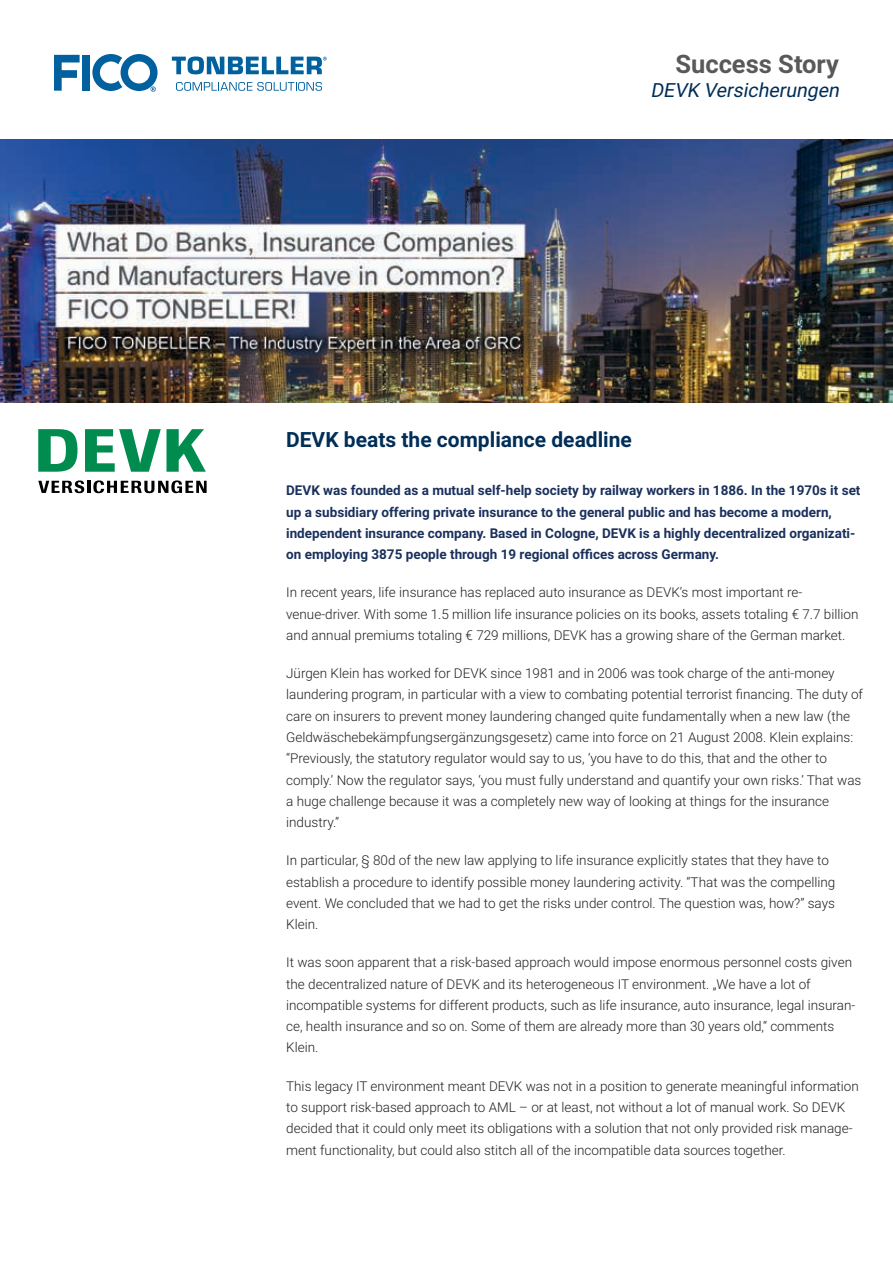
<style>
.page{position:relative;width:893px;height:1263px;background:#fff}
.page>*{position:absolute;margin:0;border:0;box-sizing:border-box;transform-origin:0 0}
.t1{font:700 25.5px "Roboto";color:#58595b}
.t2{font:700 21px "Roboto";color:#002e57}
.t3{font:italic 900 19.5px "Roboto";color:#002e57}
.t4{font:300 13.5px/21.3px "Roboto";color:#231f20}
.t5{font:700 13.5px/21.3px "Roboto";color:#1a305c}
</style>
<div class="page">
<svg style="left:38px;top:429px;width:40px;height:43px"></svg>
<svg style="left:85px;top:429px;width:121px;height:43px"></svg>
<svg style="left:38px;top:480px;width:169px;height:13px"></svg>
<img style="left:0;top:139px;width:893px;height:264px">
<svg style="left:54px;top:55px;width:26px;height:36px"></svg>
<div style="left:82px;top:55px;width:8px;height:36px;background:#00619e"></div>
<svg style="left:172px;top:57px;width:155px;height:17px"></svg>
<svg style="left:176px;top:82px;width:146px;height:9px"></svg>
<svg style="left:92px;top:54px;width:66px;height:38px"></svg>
<h1 class="t1" style="left:675px;top:46px;width:165px">Success Story</h1>
<h3 class="t3" style="left:650px;top:76px;width:195px">DEVK Versicherungen</h3>
<h2 class="t2" style="left:286px;top:425px;width:347px">DEVK beats the compliance deadline</h2>
<p class="t5" style="left:286px;top:479px;width:576px">DEVK was founded as a mutual self-help society by railway workers in 1886. In the 1970s it set up a subsidiary offering private insurance to the general public and has become a modern, independent insurance company. Based in Cologne, DEVK is a highly decentralized organizati&shy;on employing 3875 people through 19 regional offices across Germany.</p>
<p class="t4" style="left:286px;top:581px;width:574px">In recent years, life insurance has replaced auto insurance as DEVK’s most important re&shy;venue-driver. With some 1.5 million life insurance policies on its books, assets totaling € 7.7 billion and annual premiums totaling € 729 millions, DEVK has a growing share of the German market.</p>
<p class="t4" style="left:286px;top:662px;width:578px">Jürgen Klein has worked for DEVK since 1981 and in 2006 was took charge of the anti-money laundering program, in particular with a view to combating potential terrorist financing. The duty of care on insurers to prevent money laundering changed quite fundamentally when a new law (the Geldwäschebekämpfungsergänzungsgesetz) came into force on 21 August 2008. Klein explains: “Previously, the statutory regulator would say to us, ‘you have to do this, that and the other to comply.’ Now the regulator says, ‘you must fully understand and quantify your own risks.’ That was a huge challenge because it was a completely new way of looking at things for the insurance industry.”</p>
<p class="t4" style="left:286px;top:849px;width:551px">In particular, § 80d of the new law applying to life insurance explicitly states that they have to establish a procedure to identify possible money laundering activity. “That was the compelling event. We concluded that we had to get the risks under control. The question was, how?” says Klein.</p>
<p class="t4" style="left:286px;top:951px;width:571px">It was soon apparent that a risk-based approach would impose enormous personnel costs given the decentralized nature of DEVK and its heterogeneous IT environment. „We have a lot of incompatible systems for different products, such as life insurance, auto insurance, legal insuran&shy;ce, health insurance and so on. Some of them are already more than 30 years old,“ comments Klein.</p>
<p class="t4" style="left:286px;top:1075px;width:574px">This legacy IT environment meant DEVK was not in a position to generate meaningful information to support risk-based approach to AML – or at least, not without a lot of manual work. So DEVK decided that it could only meet its obligations with a solution that not only provided risk manage&shy;ment functionality, but could also stitch all of the incompatible data sources together.</p>
</div>
